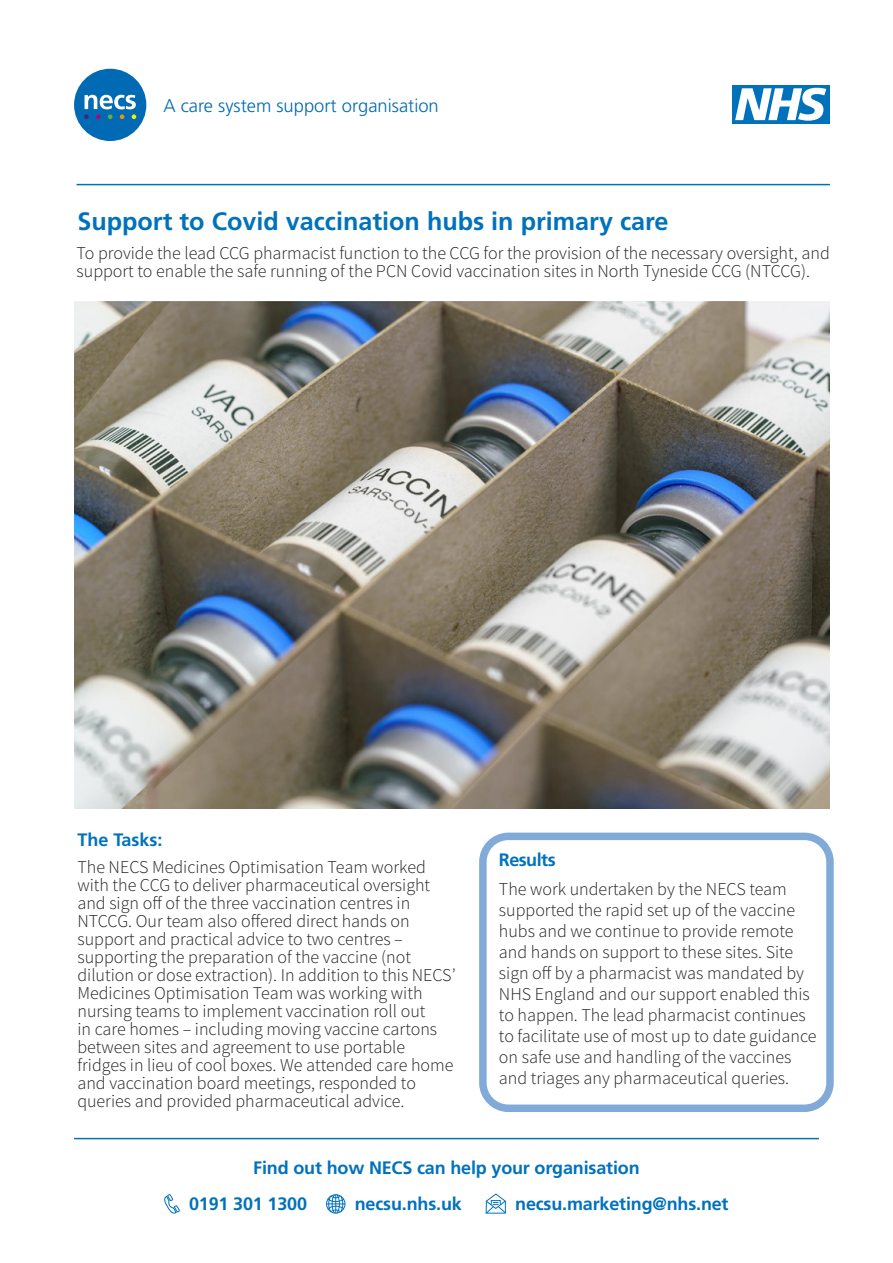
<style>
.page{position:relative;width:893px;height:1263px;background:#fff}
.page>*{position:absolute;margin:0;border:0;box-sizing:border-box;transform-origin:0 0}
.t1{font:700 25.2px "Frutiger";color:#0072bc}
.t2{font:300 18.45px "Frutiger";color:#006ab4}
.t3{font:300 18px/18px "Source Sans Pro";color:#231f20}
.t4{font:700 18px "Frutiger";letter-spacing:-.01em;color:#0072bc}
.t5{font:700 18px "Frutiger";letter-spacing:-.03em;color:#0072bc}
</style>
<div class="page">
<hr style="left:77px;top:184px;width:753px;height:1px;background:#0072bc">
<hr style="left:74px;top:1138px;width:745px;height:1px;background:#0072bc">
<svg style="left:164px;top:1194px;width:16px;height:20px"></svg>
<svg style="left:326px;top:1194px;width:19px;height:20px"></svg>
<svg style="left:485px;top:1193px;width:21px;height:21px"></svg>
<div style="left:733px;top:85px;width:97px;height:39px;background:#0072bc"></div>
<svg style="left:735px;top:88px;width:91px;height:33px"></svg>
<div style="left:479px;top:833px;width:355px;height:279px;border:8px solid #82aad9;border-radius:26px"></div>
<img style="left:74px;top:302px;width:756px;height:506px">
<div style="left:74px;top:69px;width:72px;height:72px;background:#006ab4;border-radius:50%"></div>
<svg style="left:84px;top:95px;width:52px;height:24px"></svg>
<p class="t2" style="left:163px;top:95px;width:277px">A care system support organisation</p>
<p class="t1" style="left:77px;top:207px;width:593px">Support to Covid vaccination hubs in primary care</p>
<p class="t3" style="left:77px;top:244px;width:755px">To provide the lead CCG pharmacist function to the CCG for the provision of the necessary oversight, and support to enable the safe running of the PCN Covid vaccination sites in North Tyneside CCG (NTCCG).</p>
<p class="t4" style="left:77px;top:829px;width:87px">The Tasks:</p>
<p class="t3" style="left:77px;top:858px;width:380px">The NECS Medicines Optimisation Team worked with the CCG to deliver pharmaceutical oversight and sign off of the three vaccination centres in NTCCG. Our team also offered direct hands on support and practical advice to two centres – supporting the preparation of the vaccine (not dilution or dose extraction). In addition to this NECS’ Medicines Optimisation Team was working with nursing teams to implement vaccination roll out<br>in care homes – including moving vaccine cartons between sites and agreement to use portable fridges in lieu of cool boxes. We attended care home and vaccination board meetings, responded to queries and provided pharmaceutical advice.</p>
<p class="t5" style="left:499px;top:849px;width:58px">Results</p>
<p class="t3" style="left:499px;top:879px;width:319px;line-height:21px">The work undertaken by the NECS team supported the rapid set up of the vaccine hubs and we continue to provide remote and hands on support to these sites. Site sign off by a pharmacist was mandated by NHS England and our support enabled this to happen. The lead pharmacist continues to facilitate use of most up to date guidance on safe use and handling of the vaccines and triages any pharmaceutical queries.</p>
<p class="t4" style="left:253px;top:1158px;width:388px">Find out how NECS can help your organisation</p>
<p class="t4" style="left:189px;top:1194px;width:119px">0191 301 1300</p>
<p class="t4" style="left:355px;top:1194px;width:109px">necsu.nhs.uk</p>
<p class="t4" style="left:515px;top:1194px;width:215px">necsu.marketing@nhs.net</p>
</div>
